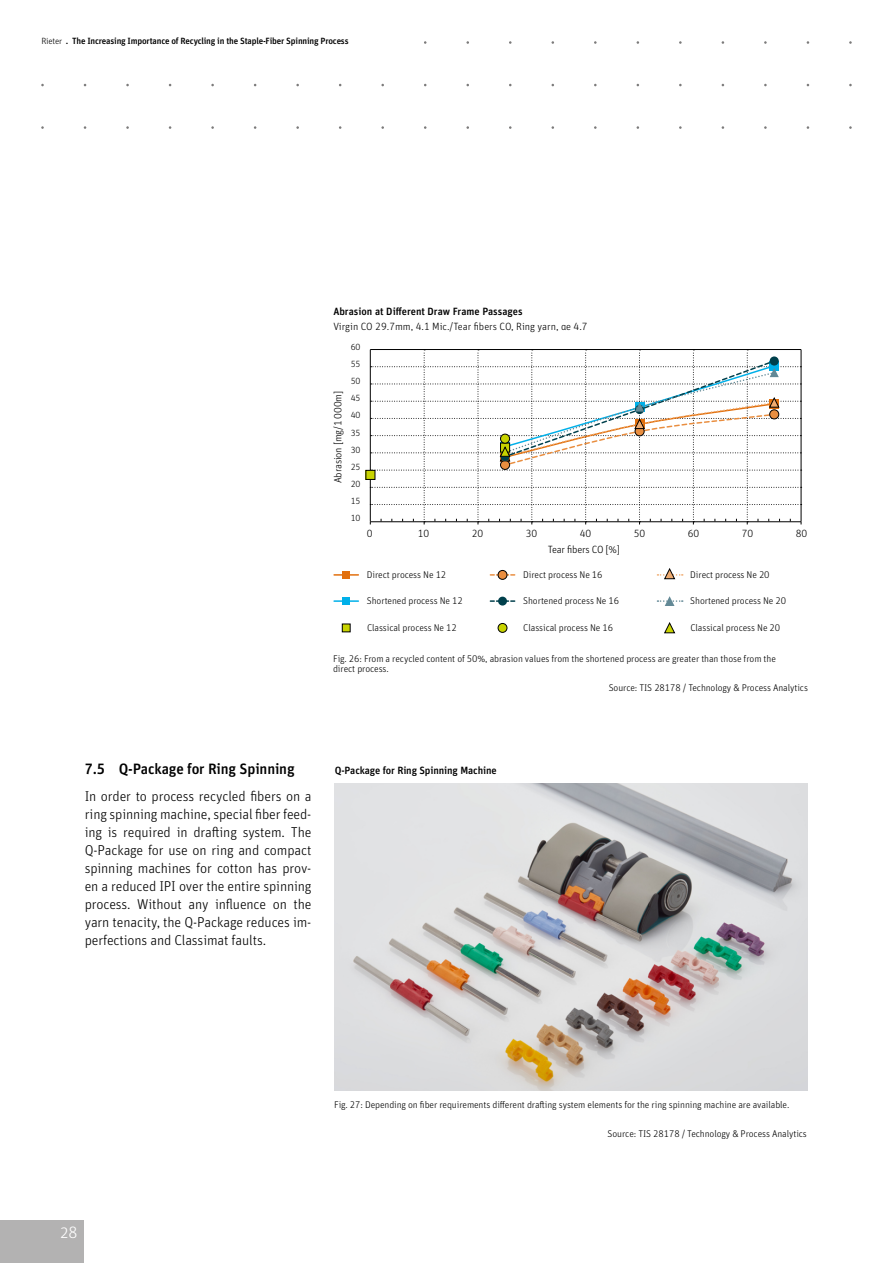
<style>
.page{position:relative;width:893px;height:1263px;background:#fff}
.page>*{position:absolute;margin:0;border:0;box-sizing:border-box;transform-origin:0 0}
.t1{font:300 16.5px "Unit Pro";color:#fff}
.t2{font:500 15px "Unit Pro";letter-spacing:-.01em;color:#000}
.t3{font:300 14.25px/18px "Unit Pro";letter-spacing:-.01em;color:#000;text-align:justify}
.t4{font:300 10.5px "Unit Pro";letter-spacing:-.01em;color:#000}
.t5{font:500 10.5px "Unit Pro";letter-spacing:-.005em;color:#000}
.t6{font:300 9.75px/10.5px "Unit Pro";letter-spacing:-.01em;color:#000}
.t7{font:500 9px "Unit Pro";letter-spacing:-.02em;color:#000}
.t8{font:300 9px/17.1px "Unit Pro";letter-spacing:-.01em;color:#000;text-align:justify}
.s1{font-weight:300}
</style>
<div class="page">
<div style="left:0;top:1220px;width:84px;height:43px;background:#b3b2b2"></div>
<svg style="left:370px;top:349px;width:432px;height:175px"></svg>
<div style="left:366px;top:470px;width:9px;height:9px;background:#c8d300"></div>
<div style="left:365px;top:470px;width:10px;height:10px;border:1px solid #000"></div>
<svg style="left:490px;top:600px;width:25px;height:2px"></svg>
<hr style="left:334px;top:574px;width:24px;height:2px;background:#e2700d">
<hr style="left:334px;top:600px;width:24px;height:2px;background:#00b0e9">
<div style="left:342px;top:571px;width:8px;height:8px;background:#e2700d"></div>
<div style="left:342px;top:597px;width:8px;height:8px;background:#00b0e9"></div>
<div style="left:342px;top:624px;width:8px;height:8px;background:#c8d300"></div>
<div style="left:342px;top:624px;width:9px;height:8px;border:1px solid #000"></div>
<div style="left:498px;top:597px;width:9px;height:8px;background:#00404c;border-radius:50%"></div>
<div style="left:498px;top:623px;width:9px;height:9px;background:#c8d300;border-radius:50%"></div>
<div style="left:498px;top:623px;width:9px;height:10px;border:1px solid #000;border-radius:50%"></div>
<svg style="left:657px;top:568px;width:26px;height:11px"></svg>
<svg style="left:657px;top:596px;width:26px;height:10px"></svg>
<svg style="left:664px;top:622px;width:11px;height:11px"></svg>
<svg style="left:490px;top:574px;width:25px;height:2px"></svg>
<div style="left:498px;top:570px;width:9px;height:9px;background:#e98e40;border-radius:50%"></div>
<div style="left:498px;top:570px;width:9px;height:10px;border:1px solid #000;border-radius:50%"></div>
<img style="left:334px;top:783px;width:474px;height:308px">
<p class="t7" style="left:41px;top:34px;width:309px"><span class="s1">Rieter</span> . The Increasing Importance of Recycling in the Staple-Fiber Spinning Process</p>
<p class="t5" style="left:333px;top:303px;width:191px">Abrasion at Different Draw Frame Passages</p>
<p class="t4" style="left:333px;top:319px;width:256px">Virgin CO 29.7mm, 4.1 Mic./Tear fibers CO, Ring yarn, αe 4.7</p>
<p class="t8" style="left:351px;top:338px;width:11px">60<br>55<br>50<br>45<br>40<br>35<br>30<br>25<br>20<br>15<br>10</p>
<p class="t4" style="left:331px;top:483px;width:94px;rotate:-90deg">Abrasion [mg/1 000m]</p>
<p class="t4" style="left:367px;top:526px;width:7px">0</p>
<p class="t4" style="left:418px;top:526px;width:13px">10</p>
<p class="t4" style="left:472px;top:526px;width:13px">20</p>
<p class="t4" style="left:526px;top:526px;width:13px">30</p>
<p class="t4" style="left:580px;top:526px;width:13px">40</p>
<p class="t4" style="left:634px;top:526px;width:13px">50</p>
<p class="t4" style="left:688px;top:526px;width:13px">60</p>
<p class="t4" style="left:742px;top:526px;width:13px">70</p>
<p class="t4" style="left:796px;top:526px;width:13px">80</p>
<p class="t6" style="left:367px;top:569px;width:81px">Direct process Ne 12</p>
<p class="t6" style="left:367px;top:595px;width:97px">Shortened process Ne 12</p>
<p class="t4" style="left:548px;top:542px;width:74px">Tear fibers CO [%]</p>
<p class="t6" style="left:523px;top:569px;width:81px">Direct process Ne 16</p>
<p class="t6" style="left:523px;top:595px;width:97px">Shortened process Ne 16</p>
<p class="t6" style="left:690px;top:569px;width:81px">Direct process Ne 20</p>
<p class="t6" style="left:690px;top:595px;width:97px">Shortened process Ne 20</p>
<p class="t6" style="left:367px;top:622px;width:91px">Classical process Ne 12</p>
<p class="t6" style="left:523px;top:622px;width:91px">Classical process Ne 16</p>
<p class="t6" style="left:690px;top:622px;width:91px">Classical process Ne 20</p>
<p class="t6" style="left:333px;top:652px;width:444px">Fig. 26: From a recycled content of 50%, abrasion values from the shortened process are greater than those from the direct process.</p>
<h2 class="t2" style="left:85px;top:758px;width:211px">7.5 Q-Package for Ring Spinning</h2>
<p class="t3" style="left:85px;top:787px;width:228px">In order to process recycled fibers on a ring spinning machine, special fiber feed&shy;ing is required in drafting system. The Q-Package for use on ring and compact spinning machines for cotton has prov&shy;en a reduced IPI over the entire spinning process. Without any influence on the yarn tenacity, the Q-Package reduces im&shy;perfections and Classimat faults.</p>
<p class="t5" style="left:335px;top:762px;width:163px">Q-Package for Ring Spinning Machine</p>
<p class="t6" style="left:609px;top:682px;width:201px">Source: TIS 28178 / Technology &amp; Process Analytics</p>
<h1 class="t1" style="left:61px;top:1221px;width:18px">28</h1>
<p class="t6" style="left:334px;top:1099px;width:457px">Fig. 27: Depending on fiber requirements different drafting system elements for the ring spinning machine are available.</p>
<p class="t6" style="left:608px;top:1128px;width:201px">Source: TIS 28178 / Technology &amp; Process Analytics</p>
</div>
